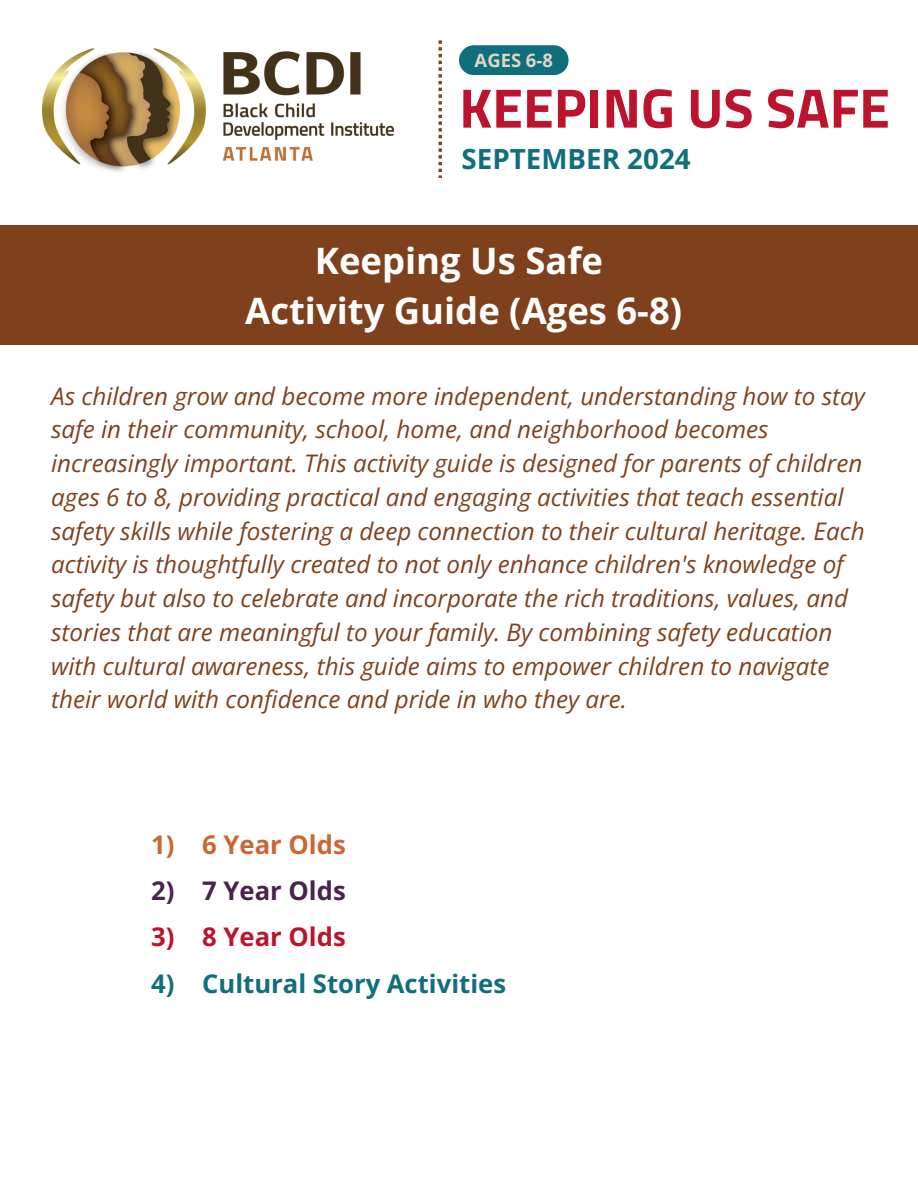
<style>
.page{position:relative;width:918px;height:1188px;background:#fff}
.page>*{position:absolute;margin:0;border:0;box-sizing:border-box;transform-origin:0 0}
.t1{font:700 55.65px "Cairo";color:#bd132d}
.t2{font:700 36.45px/50.7px "Open Sans";color:#fff;text-align:center}
.t3{font:700 27.75px "Open Sans";color:#106f7d}
.t4{font:700 25.65px/46.2px "Open Sans";color:#c63;text-align:justify}
.t5{font:700 25.65px "Open Sans";color:#106f7d}
.t6{font:italic 24.15px/33.8px "Open Sans";color:#7e411c}
.t7{font:700 18.45px "Open Sans";color:#e1d5c5}
.s1{color:#48234b}
.s2{color:#bd132d}
</style>
<div class="page">
<div style="left:0;top:225px;width:918px;height:120px;background:#7e411c"></div>
<img style="left:42px;top:48px;width:351px;height:124px">
<svg style="left:439px;top:40px;width:3px;height:138px"></svg>
<div style="left:459px;top:45px;width:110px;height:30px;background:#106f7d;border-radius:15px"></div>
<p class="t7" style="left:475px;top:48px;width:80px">AGES 6-8</p>
<h3 class="t1" style="left:459px;top:76px;width:432px">KEEPING US SAFE</h3>
<p class="t3" style="left:462px;top:139px;width:231px">SEPTEMBER 2024</p>
<h1 class="t2" style="left:245px;top:234px;width:438px">Keeping Us Safe<br>Activity Guide (Ages 6-8)</h1>
<h2 class="t6" style="left:51px;top:378px;width:815px">As children grow and become more independent, understanding how to stay safe in their community, school, home, and neighborhood becomes increasingly important. This activity guide is designed for parents of children ages 6 to 8, providing practical and engaging activities that teach essential safety skills while fostering a deep connection to their cultural heritage. Each activity is thoughtfully created to not only enhance children's knowledge of safety but also to celebrate and incorporate the rich traditions, values, and stories that are meaningful to your family. By combining safety education with cultural awareness, this guide aims to empower children to navigate their world with confidence and pride in who they are.</h2>
<h4 class="t4" style="left:151px;top:821px;width:25px">1)<br><span class="s1">2)<br></span><span class="s2">3)</span></h4>
<p class="t5" style="left:151px;top:965px;width:25px">4)</p>
<p class="t4" style="left:202px;top:821px;width:145px">6 Year Olds <span class="s1">7 Year Olds </span><span class="s2">8 Year Olds</span></p>
<p class="t5" style="left:202px;top:965px;width:305px">Cultural Story Activities</p>
</div>
